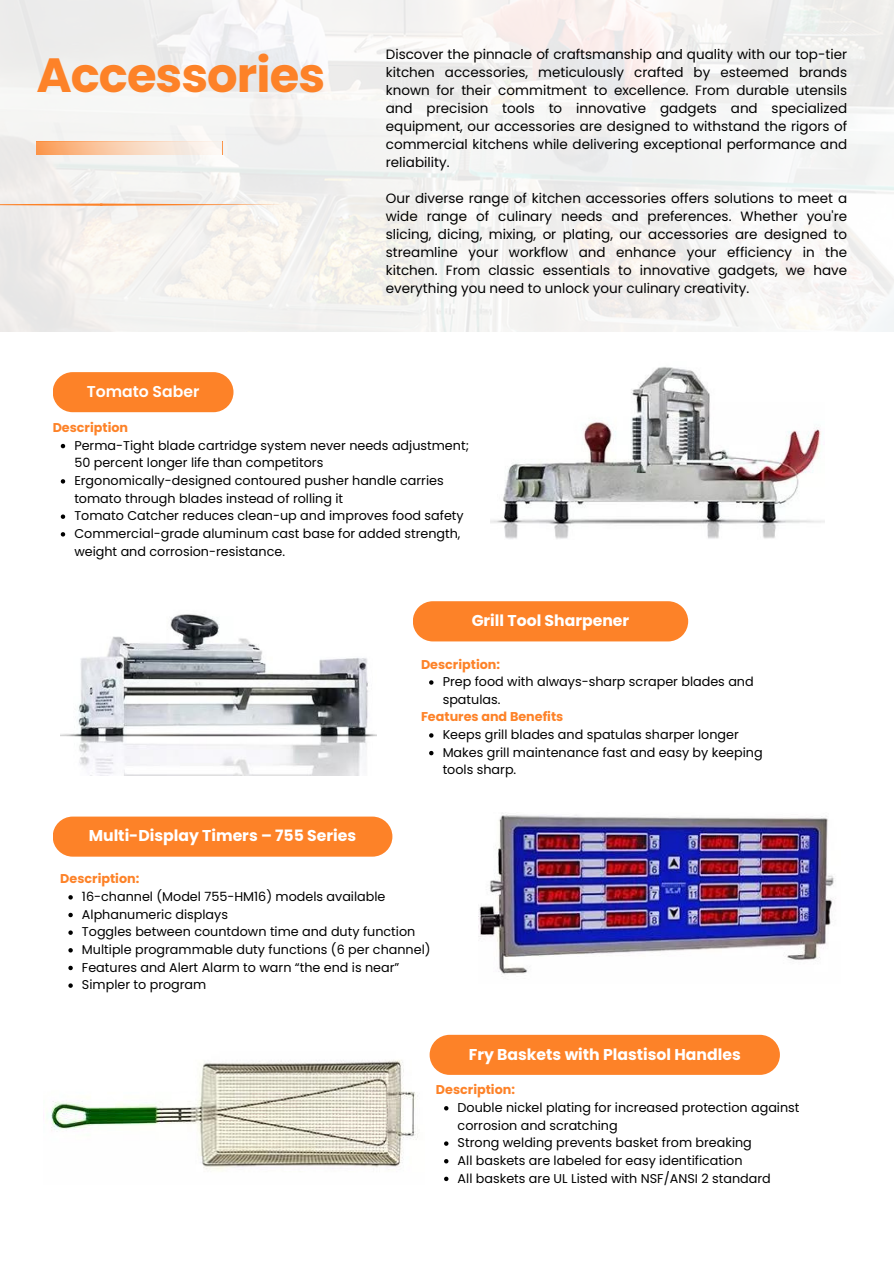
<style>
.page{position:relative;width:894px;height:1264px;background:#fff}
.page>*{position:absolute;margin:0;border:0;box-sizing:border-box;transform-origin:0 0}
.t1{font:700 48px "Poppins";letter-spacing:-.02em;color:#fd8228}
.t2{font:700 15.6px "Poppins";color:#fff}
.t3{font:600 15.6px "Poppins";color:#fff}
.t4{font:13.5px/18px "Poppins";color:#000;text-align:justify}
.t5{font:12.75px/17.7px "Poppins";color:#000}
.t6{font:700 12.75px "Poppins";color:#fd8228}
</style>
<div class="page">
<div style="left:53px;top:816px;width:339px;height:40px;background:#fd8228;border-radius:20px"></div>
<div style="left:53px;top:372px;width:180px;height:40px;background:#fd8228;border-radius:20px"></div>
<div style="left:413px;top:601px;width:275px;height:40px;background:#fd8228"></div>
<img style="left:490px;top:367px;width:334px;height:172px">
<img style="left:60px;top:614px;width:316px;height:161px">
<img style="left:478px;top:814px;width:358px;height:163px">
<img style="left:43px;top:1060px;width:375px;height:110px">
<svg style="left:429px;top:680px;width:4px;height:4px"></svg>
<svg style="left:429px;top:733px;width:4px;height:4px"></svg>
<svg style="left:429px;top:751px;width:4px;height:4px"></svg>
<svg style="left:61px;top:444px;width:4px;height:4px"></svg>
<svg style="left:61px;top:479px;width:4px;height:4px"></svg>
<svg style="left:61px;top:514px;width:4px;height:5px"></svg>
<svg style="left:61px;top:532px;width:4px;height:4px"></svg>
<svg style="left:68px;top:895px;width:5px;height:4px"></svg>
<svg style="left:68px;top:912px;width:5px;height:5px"></svg>
<svg style="left:68px;top:930px;width:5px;height:4px"></svg>
<svg style="left:68px;top:948px;width:5px;height:4px"></svg>
<svg style="left:68px;top:965px;width:5px;height:5px"></svg>
<svg style="left:68px;top:983px;width:5px;height:4px"></svg>
<div style="left:429px;top:1034px;width:350px;height:40px;background:#fd8228;border-radius:20px"></div>
<svg style="left:444px;top:1106px;width:4px;height:4px"></svg>
<svg style="left:444px;top:1141px;width:4px;height:4px"></svg>
<svg style="left:444px;top:1159px;width:4px;height:4px"></svg>
<svg style="left:444px;top:1176px;width:4px;height:5px"></svg>
<img style="left:0;top:0;width:893px;height:331px">
<svg style="left:36px;top:141px;width:186px;height:14px"></svg>
<svg style="left:0;top:203px;width:283px;height:3px"></svg>
<h3 class="t1" style="left:36px;top:42px;width:290px">Accessories</h3>
<p class="t4" style="left:386px;top:45px;width:462px">Discover the pinnacle of craftsmanship and quality with our top-tier kitchen accessories, meticulously crafted by esteemed brands known for their commitment to excellence. From durable utensils and precision tools to innovative gadgets and specialized equipment, our accessories are designed to withstand the rigors of commercial kitchens while delivering exceptional performance and reliability.</p>
<p class="t4" style="left:386px;top:189px;width:462px">Our diverse range of kitchen accessories offers solutions to meet a wide range of culinary needs and preferences. Whether you're slicing, dicing, mixing, or plating, our accessories are designed to streamline your workflow and enhance your efficiency in the kitchen. From classic essentials to innovative gadgets, we have everything you need to unlock your culinary creativity.</p>
<p class="t3" style="left:87px;top:380px;width:114px">Tomato Saber</p>
<p class="t6" style="left:53px;top:419px;width:77px">Description</p>
<h2 class="t5" style="left:74px;top:436px;width:396px">Perma-Tight blade cartridge system never needs adjustment;<br>50 percent longer life than competitors</h2>
<h3 class="t5" style="left:74px;top:472px;width:371px">Ergonomically-designed contoured pusher handle carries tomato through blades instead of rolling it</h3>
<p class="t5" style="left:74px;top:507px;width:391px">Tomato Catcher reduces clean-up and improves food safety</p>
<h3 class="t5" style="left:74px;top:524px;width:387px">Commercial-grade aluminum cast base for added strength, weight and corrosion-resistance.</h3>
<h1 class="t2" style="left:89px;top:825px;width:269px">Multi-Display Timers – 755 Series</h1>
<p class="t2" style="left:471px;top:609px;width:159px">Grill Tool Sharpener</p>
<p class="t6" style="left:421px;top:655px;width:81px">Description:</p>
<p class="t5" style="left:442px;top:673px;width:312px">Prep food with always-sharp scraper blades and spatulas.</p>
<p class="t6" style="left:421px;top:708px;width:144px">Features and Benefits</p>
<p class="t5" style="left:442px;top:725px;width:297px">Keeps grill blades and spatulas sharper longer</p>
<p class="t5" style="left:442px;top:743px;width:321px">Makes grill maintenance fast and easy by keeping tools sharp.</p>
<p class="t6" style="left:60px;top:870px;width:81px">Description:</p>
<p class="t5" style="left:82px;top:887px;width:305px">16-channel (Model 755-HM16) models available</p>
<h2 class="t5" style="left:82px;top:905px;width:148px">Alphanumeric displays</h2>
<h3 class="t5" style="left:82px;top:923px;width:335px">Toggles between countdown time and duty function</h3>
<p class="t5" style="left:82px;top:940px;width:350px">Multiple programmable duty functions (6 per channel)</p>
<p class="t5" style="left:82px;top:958px;width:319px">Features and Alert Alarm to warn “the end is near”</p>
<p class="t5" style="left:82px;top:975px;width:126px">Simpler to program</p>
<p class="t2" style="left:468px;top:1043px;width:273px">Fry Baskets with Plastisol Handles</p>
<p class="t6" style="left:436px;top:1080px;width:81px">Description:</p>
<p class="t5" style="left:457px;top:1098px;width:343px">Double nickel plating for increased protection against corrosion and scratching</p>
<p class="t5" style="left:457px;top:1133px;width:296px">Strong welding prevents basket from breaking</p>
<p class="t5" style="left:457px;top:1151px;width:286px">All baskets are labeled for easy identification</p>
<h2 class="t5" style="left:457px;top:1169px;width:314px">All baskets are UL Listed with NSF/ANSI 2 standard</h2>
</div>
